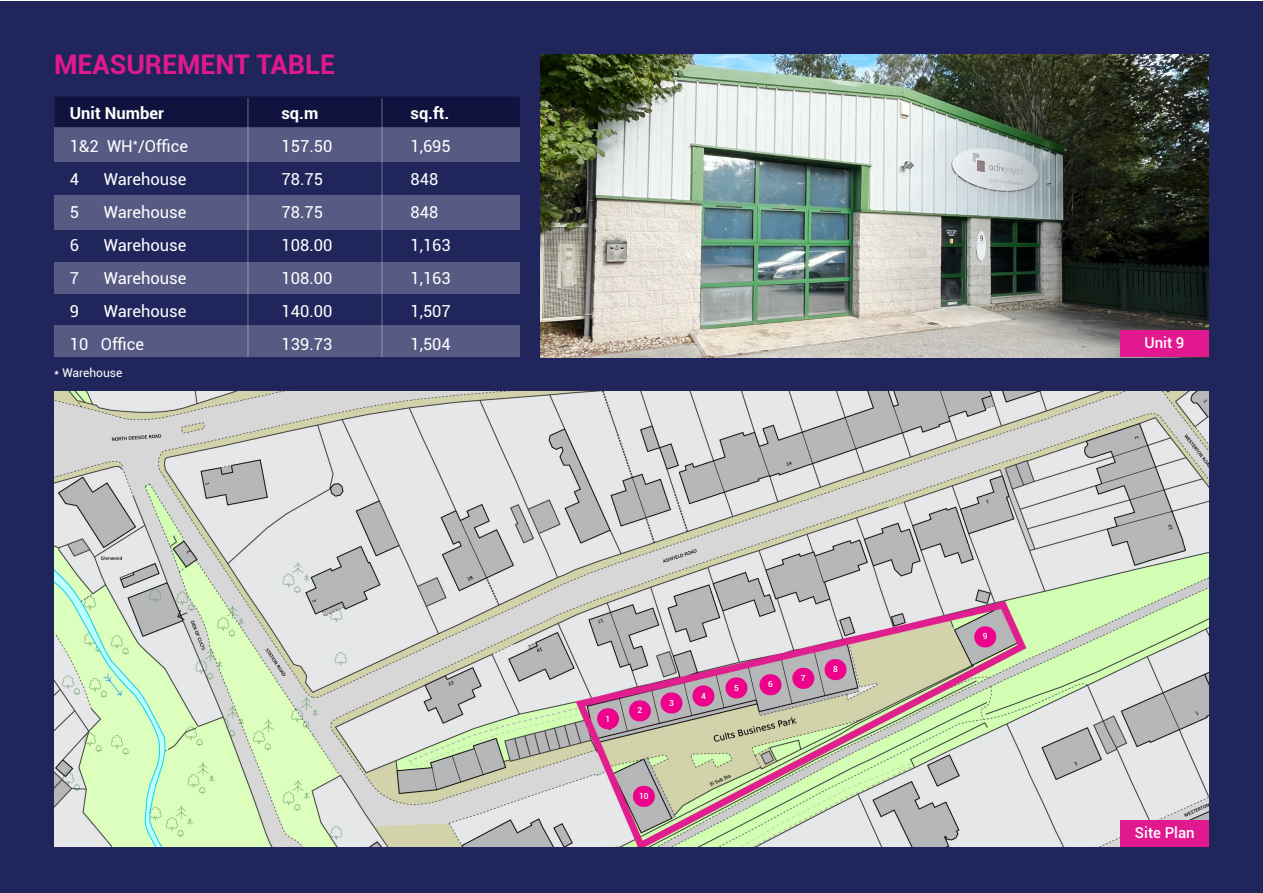
<style>
.page{position:relative;width:1263px;height:893px;background:#fff}
.page>*{position:absolute;margin:0;border:0;box-sizing:border-box;transform-origin:0 0}
.t1{font:700 27px "Roboto";color:#e2188f}
.t2{font:16.5px "Roboto";color:#fff}
.t3{font:700 16.5px "Roboto";color:#fff}
.t4{font:500 15px "Roboto";color:#fff}
.t5{font:12px "Roboto";color:#fff}
.t6{font:500 8.4px "Roboto";color:#fff}
</style>
<div class="page">
<div style="left:0;top:1px;width:1263px;height:892px;background:#20265c"></div>
<img style="left:541px;top:54px;width:668px;height:303px">
<div style="left:1120px;top:331px;width:89px;height:26px;background:#e2188f"></div>
<img style="left:54px;top:391px;width:1155px;height:455px">
<div style="left:1120px;top:820px;width:89px;height:27px;background:#e2188f"></div>
<div style="left:55px;top:97px;width:465px;height:31px;background:#10133e"></div>
<div style="left:55px;top:128px;width:465px;height:34px;background:#575b84"></div>
<div style="left:55px;top:262px;width:465px;height:32px;background:#575b84"></div>
<div style="left:55px;top:196px;width:465px;height:34px;background:#575b84"></div>
<div style="left:55px;top:325px;width:465px;height:32px;background:#575b84"></div>
<hr style="left:247px;top:98px;width:2px;height:259px;background:#fff">
<hr style="left:381px;top:98px;width:2px;height:259px;background:#fff">
<div style="left:597px;top:708px;width:22px;height:21px;background:#ed028c;border-radius:11px"></div>
<div style="left:629px;top:700px;width:22px;height:21px;background:#ed028c;border-radius:11px"></div>
<div style="left:660px;top:692px;width:22px;height:21px;background:#ed028c;border-radius:11px"></div>
<div style="left:692px;top:685px;width:22px;height:21px;background:#ed028c;border-radius:11px"></div>
<div style="left:725px;top:677px;width:22px;height:21px;background:#ed028c;border-radius:11px"></div>
<div style="left:759px;top:674px;width:22px;height:21px;background:#ed028c;border-radius:11px"></div>
<div style="left:792px;top:668px;width:22px;height:21px;background:#ed028c;border-radius:11px"></div>
<div style="left:824px;top:659px;width:22px;height:21px;background:#ed028c;border-radius:11px"></div>
<div style="left:835px;top:682px;width:7px;height:7px;background:#b6b7b9"></div>
<div style="left:969px;top:642px;width:7px;height:7px;background:#b6b7b9"></div>
<svg style="left:651px;top:788px;width:5px;height:8px"></svg>
<div style="left:974px;top:626px;width:22px;height:21px;background:#ed028c;border-radius:11px"></div>
<div style="left:633px;top:786px;width:22px;height:21px;background:#ed028c;border-radius:11px"></div>
<p class="t1" style="left:54px;top:46px;width:282px">MEASUREMENT TABLE</p>
<p class="t3" style="left:70px;top:101px;width:95px">Unit Number</p>
<p class="t3" style="left:281px;top:101px;width:38px">sq.m</p>
<p class="t3" style="left:410px;top:101px;width:40px">sq.ft.</p>
<p class="t2" style="left:70px;top:134px;width:120px">1&amp;2 WH<sup>*</sup>/Office</p>
<p class="t2" style="left:281px;top:134px;width:52px">157.50</p>
<p class="t2" style="left:410px;top:134px;width:42px">1,695</p>
<p class="t2" style="left:70px;top:167px;width:11px">4</p>
<p class="t2" style="left:104px;top:167px;width:84px">Warehouse</p>
<p class="t2" style="left:281px;top:167px;width:43px">78.75</p>
<p class="t2" style="left:410px;top:167px;width:29px">848</p>
<p class="t2" style="left:70px;top:200px;width:11px">5</p>
<p class="t2" style="left:104px;top:200px;width:84px">Warehouse</p>
<p class="t2" style="left:281px;top:200px;width:43px">78.75</p>
<p class="t2" style="left:410px;top:200px;width:29px">848</p>
<p class="t2" style="left:70px;top:233px;width:11px">6</p>
<p class="t2" style="left:104px;top:233px;width:84px">Warehouse</p>
<p class="t2" style="left:281px;top:233px;width:52px">108.00</p>
<p class="t2" style="left:410px;top:233px;width:42px">1,163</p>
<p class="t2" style="left:70px;top:266px;width:11px">7</p>
<p class="t2" style="left:104px;top:266px;width:84px">Warehouse</p>
<p class="t2" style="left:281px;top:266px;width:52px">108.00</p>
<p class="t2" style="left:410px;top:266px;width:42px">1,163</p>
<p class="t2" style="left:70px;top:299px;width:11px">9</p>
<p class="t2" style="left:104px;top:299px;width:84px">Warehouse</p>
<p class="t2" style="left:281px;top:299px;width:52px">140.00</p>
<p class="t2" style="left:410px;top:299px;width:42px">1,507</p>
<p class="t2" style="left:70px;top:332px;width:76px">10 Office</p>
<p class="t2" style="left:281px;top:332px;width:52px">139.73</p>
<p class="t2" style="left:410px;top:332px;width:42px">1,504</p>
<p class="t5" style="left:54px;top:365px;width:70px">* Warehouse</p>
<p class="t6" style="left:606px;top:713px;width:6px">1</p>
<p class="t6" style="left:637px;top:705px;width:6px">2</p>
<p class="t6" style="left:669px;top:697px;width:6px">3</p>
<p class="t6" style="left:701px;top:690px;width:6px">4</p>
<p class="t6" style="left:734px;top:682px;width:6px">5</p>
<p class="t6" style="left:639px;top:790px;width:11px">10</p>
<p class="t6" style="left:768px;top:678px;width:6px">6</p>
<p class="t6" style="left:801px;top:672px;width:6px">7</p>
<p class="t6" style="left:833px;top:663px;width:6px">8</p>
<p class="t6" style="left:983px;top:631px;width:6px">9</p>
<p class="t4" style="left:1144px;top:333px;width:41px">Unit 9</p>
<p class="t4" style="left:1135px;top:822px;width:61px">Site Plan</p>
</div>
